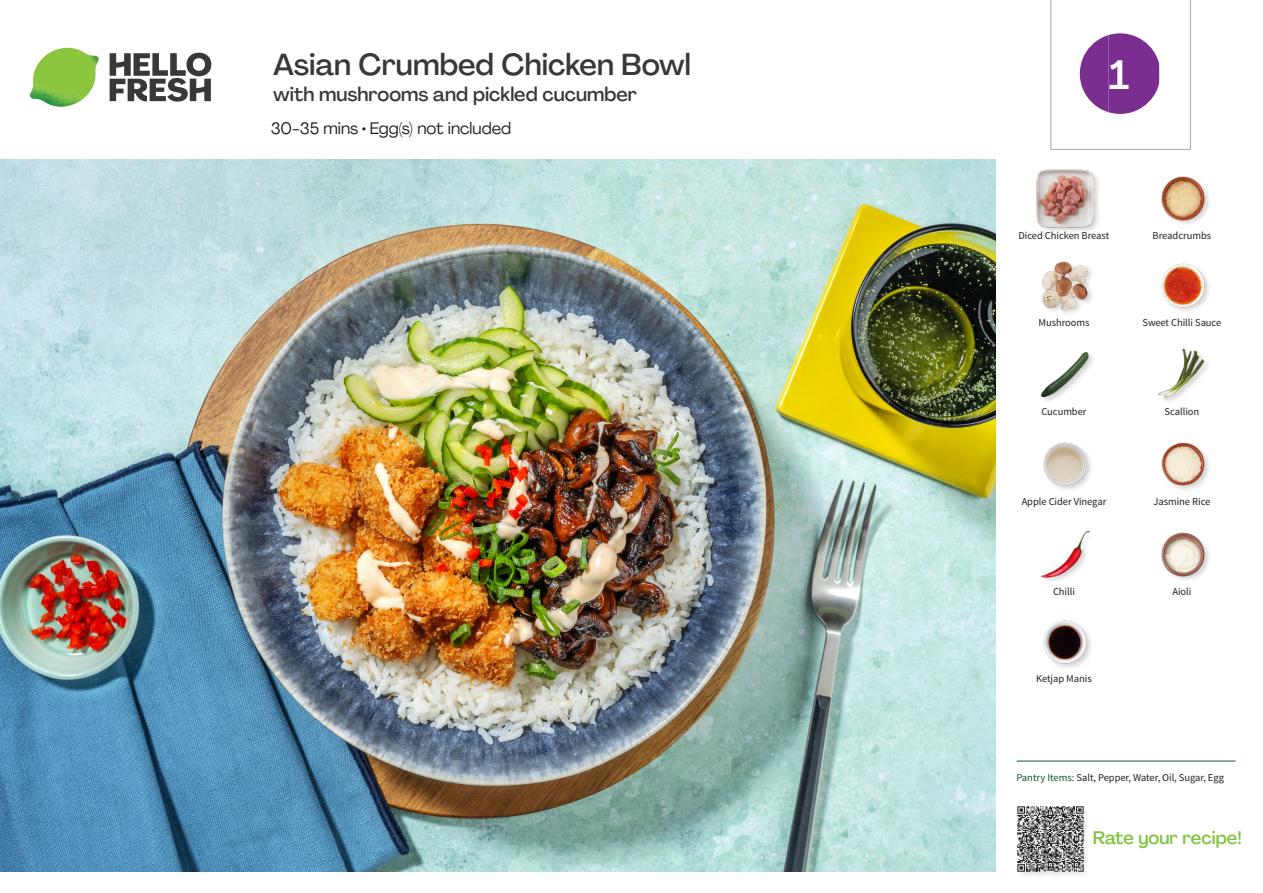
<style>
.page{position:relative;width:1263px;height:893px;background:#fff}
.page>*{position:absolute;margin:0;border:0;box-sizing:border-box;transform-origin:0 0}
._24_Recipe_Nr_Bag{font:500 40.5px "Agrandir";color:#fff}
._15_Titel_UK{font:500 30px "Agrandir";letter-spacing:-.005em;color:#383839}
._15_Titel_UK-2{font:500 19.5px "Agrandir";color:#383839}
.t1{font:500 18px "Agrandir";color:#81c340}
._02_Box_Type{font:16.5px "Agrandir";color:#231f20}
._18_FRONT_ingredients_UK{font:10.5px "Source Sans Pro";letter-spacing:-.005em;color:#231f20}
.t2{font:10.5px "Source Sans Variable";letter-spacing:-.005em;color:#231f20}
.s1{font-family:"Source Sans Pro";color:#0e572c}
</style>
<div class="page">
<svg style="left:110px;top:53px;width:101px;height:49px"></svg>
<img style="left:30px;top:48px;width:69px;height:59px">
<img style="left:0;top:159px;width:995px;height:713px">
<hr style="left:1016px;top:761px;width:219px;height:1px;background:#0e572c">
<div style="left:1016px;top:805px;width:74px;height:74px;background:#fafafa"></div>
<img style="left:1017px;top:806px;width:69px;height:69px">
<img style="left:1161px;top:176px;width:48px;height:48px">
<div style="left:1035px;top:169px;width:66px;height:65px;background:#231f20;opacity:.2"></div>
<img style="left:1036px;top:170px;width:58px;height:57px">
<img style="left:1161px;top:263px;width:48px;height:48px">
<img style="left:1042px;top:261px;width:50px;height:53px">
<img style="left:1158px;top:348px;width:50px;height:54px">
<img style="left:1040px;top:352px;width:53px;height:49px">
<img style="left:1161px;top:442px;width:48px;height:48px">
<img style="left:1043px;top:442px;width:48px;height:48px">
<img style="left:1161px;top:532px;width:48px;height:48px">
<img style="left:1041px;top:530px;width:49px;height:51px">
<img style="left:1043px;top:620px;width:48px;height:48px">
<svg style="left:1050px;top:0;width:141px;height:150px"></svg>
<p class="_15_Titel_UK" style="left:273px;top:46px;width:419px">Asian Crumbed Chicken Bowl</p>
<p class="_15_Titel_UK-2" style="left:273px;top:82px;width:365px">with mushrooms and pickled cucumber</p>
<p class="_02_Box_Type" style="left:271px;top:118px;width:242px">30-35 mins • Egg(s) not included</p>
<p class="_24_Recipe_Nr_Bag" style="left:1109px;top:50px;width:22px">1</p>
<p class="_18_FRONT_ingredients_UK" style="left:1018px;top:229px;width:92px">Diced Chicken Breast</p>
<p class="_18_FRONT_ingredients_UK" style="left:1153px;top:229px;width:60px">Breadcrumbs</p>
<p class="_18_FRONT_ingredients_UK" style="left:1038px;top:316px;width:53px">Mushrooms</p>
<p class="_18_FRONT_ingredients_UK" style="left:1142px;top:316px;width:80px">Sweet Chilli Sauce</p>
<p class="_18_FRONT_ingredients_UK" style="left:1041px;top:405px;width:47px">Cucumber</p>
<p class="_18_FRONT_ingredients_UK" style="left:1164px;top:405px;width:36px">Scallion</p>
<p class="_18_FRONT_ingredients_UK" style="left:1022px;top:495px;width:86px">Apple Cider Vinegar</p>
<p class="_18_FRONT_ingredients_UK" style="left:1153px;top:495px;width:59px">Jasmine Rice</p>
<p class="_18_FRONT_ingredients_UK" style="left:1053px;top:585px;width:23px">Chilli</p>
<p class="_18_FRONT_ingredients_UK" style="left:1172px;top:585px;width:21px">Aioli</p>
<p class="_18_FRONT_ingredients_UK" style="left:1036px;top:672px;width:57px">Ketjap Manis</p>
<p class="t2" style="left:1016px;top:771px;width:209px"><span class="s1">Pantry Items:</span> Salt, Pepper, Water, Oil, Sugar, Egg</p>
<h3 class="t1" style="left:1093px;top:827px;width:150px">Rate your recipe!</h3>
</div>
